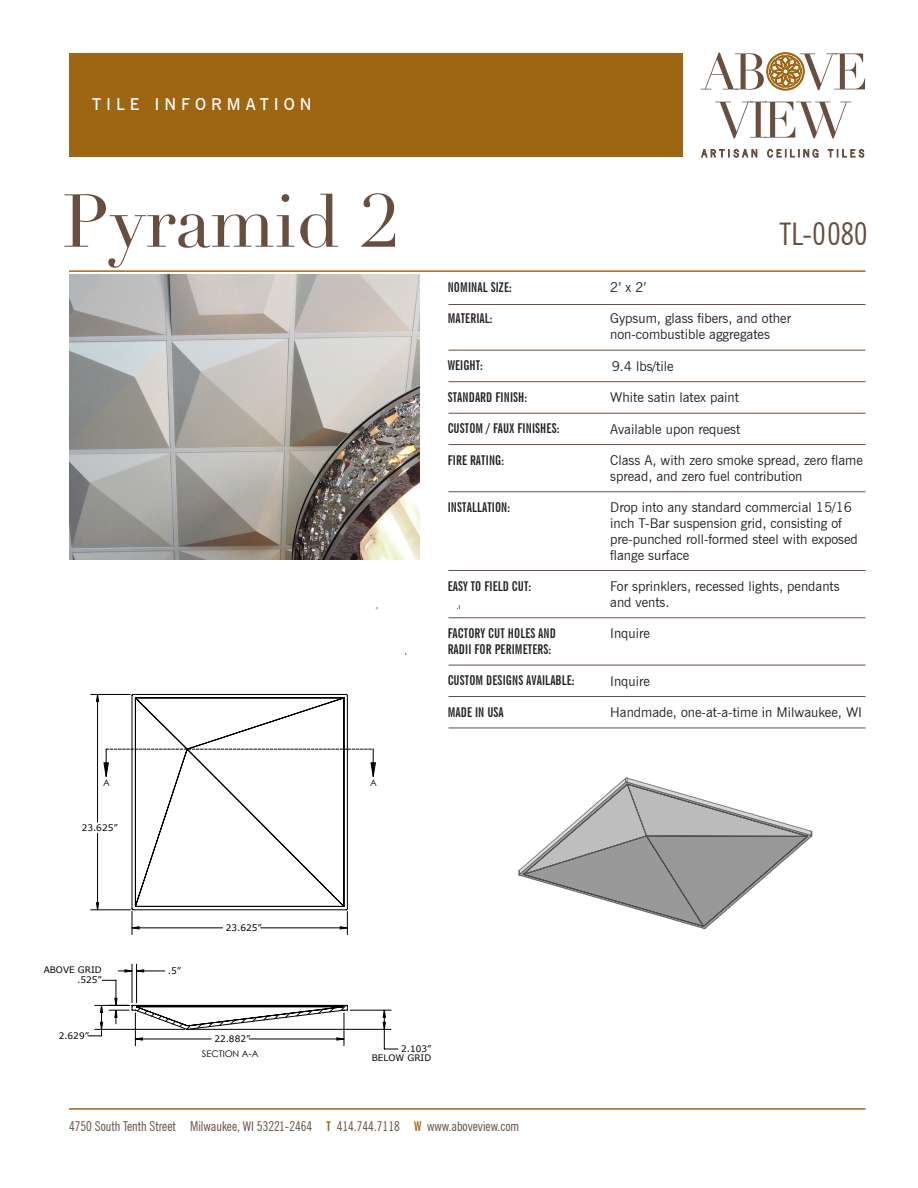
<style>
.page{position:relative;width:918px;height:1188px;background:#fff}
.page>*{position:absolute;margin:0;border:0;box-sizing:border-box;transform-origin:0 0}
.t1{font:73.5px "Didot";color:#674e3f}
.t2{font:condensed 31.2px "News Gothic BT";color:#674e3f}
.t3{font:600 16.5px "News Gothic BT";letter-spacing:.3em;color:#fff}
.t4{font:13.5px/15.8px "News Gothic BT";color:#231f20}
.t5{font:700 extra-condensed 13.5px/15.8px "News Gothic BT";letter-spacing:.01em;color:#231f20}
.t6{font:condensed 13.5px "News Gothic BT";color:#674e3f}
.t7{font:9.15px "Century Gothic";color:#000}
.t8{font:9px/9.6px "Verdana";color:#000;text-align:right}
.s1{font-weight:700;font-stretch:extra-condensed;color:#9e6512}
</style>
<div class="page">
<svg style="left:701px;top:149px;width:56px;height:8px"></svg>
<svg style="left:767px;top:149px;width:51px;height:8px"></svg>
<svg style="left:828px;top:149px;width:36px;height:8px"></svg>
<svg style="left:715px;top:102px;width:136px;height:36px"></svg>
<svg style="left:701px;top:53px;width:164px;height:37px"></svg>
<div style="left:69px;top:53px;width:614px;height:104px;background:#9e6512"></div>
<hr style="left:69px;top:1108px;width:797px;height:2px;background:#9e6512">
<hr style="left:448px;top:304px;width:418px;height:1px;background:#674e3f">
<hr style="left:448px;top:350px;width:418px;height:1px;background:#674e3f">
<hr style="left:448px;top:381px;width:418px;height:1px;background:#674e3f">
<hr style="left:448px;top:413px;width:418px;height:1px;background:#674e3f">
<hr style="left:448px;top:444px;width:418px;height:1px;background:#674e3f">
<hr style="left:448px;top:491px;width:418px;height:1px;background:#674e3f">
<hr style="left:448px;top:570px;width:418px;height:1px;background:#674e3f">
<hr style="left:448px;top:617px;width:418px;height:1px;background:#674e3f">
<hr style="left:448px;top:665px;width:418px;height:1px;background:#674e3f">
<hr style="left:448px;top:696px;width:418px;height:1px;background:#674e3f">
<hr style="left:448px;top:728px;width:418px;height:1px;background:#674e3f">
<hr style="left:69px;top:271px;width:797px;height:1px;background:#9e6512">
<img style="left:69px;top:275px;width:351px;height:284px">
<svg style="left:519px;top:778px;width:293px;height:151px"></svg>
<hr style="left:91px;top:694px;width:39px;height:1px;background:#000">
<hr style="left:91px;top:910px;width:39px;height:1px;background:#000">
<svg style="left:384px;top:1010px;width:14px;height:40px"></svg>
<hr style="left:344px;top:1013px;width:1px;height:33px;background:#000">
<hr style="left:135px;top:1013px;width:1px;height:33px;background:#000">
<svg style="left:104px;top:607px;width:274px;height:87px"></svg>
<svg style="left:96px;top:694px;width:289px;height:346px"></svg>
<svg style="left:132px;top:694px;width:216px;height:216px"></svg>
<svg style="left:88px;top:980px;width:260px;height:57px"></svg>
<svg style="left:405px;top:606px;width:55px;height:49px"></svg>
<p class="t3" style="left:92px;top:94px;width:221px">TILE INFORMATION</p>
<p class="t1" style="left:62px;top:177px;width:338px">Pyramid 2</p>
<p class="t7" style="left:103px;top:776px;width:8px">A</p>
<p class="t7" style="left:370px;top:776px;width:8px">A</p>
<p class="t8" style="left:82px;top:823px;width:37px">23.625”</p>
<p class="t5" style="left:448px;top:279px;width:66px">NOMINAL SIZE:</p>
<p class="t5" style="left:448px;top:310px;width:46px">MATERIAL:</p>
<p class="t5" style="left:448px;top:358px;width:37px">WEIGHT:</p>
<p class="t5" style="left:448px;top:389px;width:81px">STANDARD FINISH:</p>
<p class="t5" style="left:448px;top:421px;width:113px">CUSTOM / FAUX FINISHES:</p>
<p class="t5" style="left:448px;top:452px;width:58px">FIRE RATING:</p>
<p class="t5" style="left:448px;top:499px;width:64px">INSTALLATION:</p>
<p class="t5" style="left:448px;top:578px;width:85px">EASY TO FIELD CUT:</p>
<p class="t5" style="left:448px;top:625px;width:110px">FACTORY CUT HOLES AND<br>RADII FOR PERIMETERS:</p>
<p class="t5" style="left:448px;top:673px;width:128px">CUSTOM DESIGNS AVAILABLE:</p>
<p class="t5" style="left:448px;top:704px;width:58px">MADE IN USA</p>
<p class="t2" style="left:779px;top:215px;width:89px">TL-0080</p>
<p class="t4" style="left:610px;top:279px;width:38px">2’ x 2’</p>
<p class="t4" style="left:610px;top:311px;width:182px">Gypsum, glass fibers, and other non-combustible aggregates</p>
<p class="t4" style="left:612px;top:359px;width:63px">9.4 lbs/tile</p>
<p class="t4" style="left:610px;top:389px;width:130px">White satin latex paint</p>
<p class="t4" style="left:610px;top:421px;width:132px">Available upon request</p>
<p class="t4" style="left:610px;top:452px;width:254px">Class A, with zero smoke spread, zero flame spread, and zero fuel contribution</p>
<p class="t4" style="left:610px;top:500px;width:249px">Drop into any standard commercial 15/16 inch T-Bar suspension grid, consisting of pre-punched roll-formed steel with exposed flange surface</p>
<p class="t4" style="left:610px;top:578px;width:231px">For sprinklers, recessed lights, pendants and vents.</p>
<p class="t4" style="left:610px;top:626px;width:41px">Inquire</p>
<p class="t4" style="left:610px;top:673px;width:41px">Inquire</p>
<p class="t4" style="left:610px;top:704px;width:253px">Handmade, one-at-a-time in Milwaukee, WI</p>
<p class="t8" style="left:44px;top:965px;width:60px">ABOVE GRID</p>
<p class="t8" style="left:77px;top:975px;width:26px">.525”</p>
<p class="t8" style="left:59px;top:1031px;width:32px">2.629”</p>
<p class="t8" style="left:168px;top:966px;width:15px">.5”</p>
<p class="t8" style="left:226px;top:923px;width:37px">23.625”</p>
<p class="t8" style="left:214px;top:1034px;width:37px">22.882”</p>
<p class="t7" style="left:202px;top:1047px;width:58px">SECTION A-A</p>
<p class="t8" style="left:372px;top:1043px;width:61px">2.103”<br>BELOW GRID</p>
<p class="t6" style="left:69px;top:1118px;width:452px">4750 South Tenth Street Milwaukee, WI 53221-2464 <span class="s1">T</span> 414.744.7118 <span class="s1">W</span> www.aboveview.com</p>
</div>
